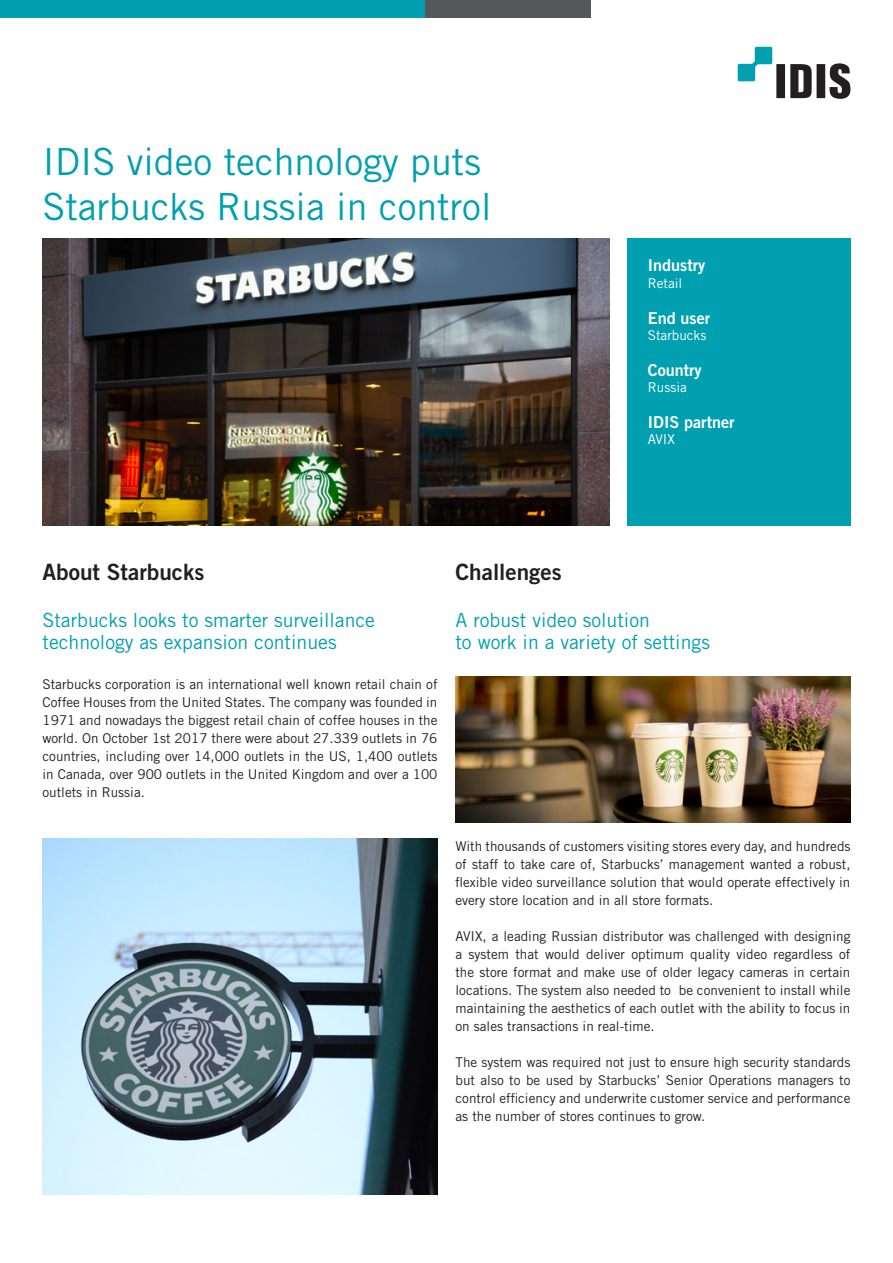
<style>
.page{position:relative;width:893px;height:1263px;background:#fff}
.page>*{position:absolute;margin:0;border:0;box-sizing:border-box;transform-origin:0 0}
.Kop{font:37.5px "Trade Gothic LT Std";color:#00a0b0}
.Tekst_kop{font:22.5px "Trade Gothic LT Std Bd 2";color:#231f20}
.Tekst_subkop{font:19.5px/22.5px "Trade Gothic LT Std";color:#00a0b0}
.Blok_kop{font:16.5px "Trade Gothic LT Std Bd 2";color:#fff}
.Basistekst{font:13.5px/18px "Trade Gothic LT Std";color:#231f20;text-align:justify}
.Blok_tekst{font:13.5px "Trade Gothic LT Std";color:#fff}
</style>
<div class="page">
<img style="left:43px;top:238px;width:566px;height:287px">
<div style="left:627px;top:238px;width:223px;height:287px;background:#00a0b0"></div>
<div style="left:0;top:0;width:425px;height:17px;background:#00a0b0"></div>
<div style="left:425px;top:0;width:166px;height:17px;background:#57585a"></div>
<svg style="left:738px;top:47px;width:112px;height:52px"></svg>
<img style="left:43px;top:839px;width:394px;height:356px">
<img style="left:455px;top:676px;width:395px;height:147px">
<p class="Kop" style="left:43px;top:139px;width:440px">IDIS video technology puts</p>
<p class="Kop" style="left:43px;top:184px;width:450px">Starbucks Russia in control</p>
<p class="Blok_kop" style="left:648px;top:255px;width:59px">Industry</p>
<p class="Blok_tekst" style="left:648px;top:275px;width:36px">Retail</p>
<p class="Blok_kop" style="left:648px;top:307px;width:64px">End user</p>
<p class="Blok_tekst" style="left:648px;top:327px;width:60px">Starbucks</p>
<p class="Blok_kop" style="left:648px;top:360px;width:55px">Country</p>
<p class="Blok_tekst" style="left:648px;top:379px;width:41px">Russia</p>
<p class="Blok_kop" style="left:648px;top:412px;width:88px">IDIS partner</p>
<p class="Blok_tekst" style="left:648px;top:431px;width:29px">AVIX</p>
<p class="Tekst_kop" style="left:43px;top:558px;width:163px">About Starbucks</p>
<p class="Tekst_subkop" style="left:43px;top:608px;width:334px">Starbucks looks to smarter surveillance technology as expansion continues</p>
<p class="Basistekst" style="left:43px;top:675px;width:396px">Starbucks corporation is an international well known retail chain of Coffee Houses from the United States. The company was founded in 1971 and nowadays the biggest retail chain of coffee houses in the world. On October 1st 2017 there were about 27.339 outlets in 76 countries, including over 14,000 outlets in the US, 1,400 outlets in Canada, over 900 outlets in the United Kingdom and over a 100 outlets in Russia.</p>
<p class="Tekst_kop" style="left:455px;top:558px;width:108px">Challenges</p>
<p class="Tekst_subkop" style="left:455px;top:608px;width:196px">A robust video solution</p>
<p class="Tekst_subkop" style="left:455px;top:631px;width:256px">to work in a variety of settings</p>
<p class="Basistekst" style="left:455px;top:837px;width:396px">With thousands of customers visiting stores every day, and hundreds of staff to take care of, Starbucks’ management wanted a robust, flexible video surveillance solution that would operate effectively in every store location and in all store formats.</p>
<p class="Basistekst" style="left:455px;top:927px;width:396px">AVIX, a leading Russian distributor was challenged with designing a system that would deliver optimum quality video regardless of the store format and make use of older legacy cameras in certain locations. The system also needed to be convenient to install while maintaining the aesthetics of each outlet with the ability to focus in on sales transactions in real-time.</p>
<p class="Basistekst" style="left:455px;top:1053px;width:396px">The system was required not just to ensure high security standards but also to be used by Starbucks’ Senior Operations managers to control efficiency and underwrite customer service and performance as the number of stores continues to grow.</p>
</div>
